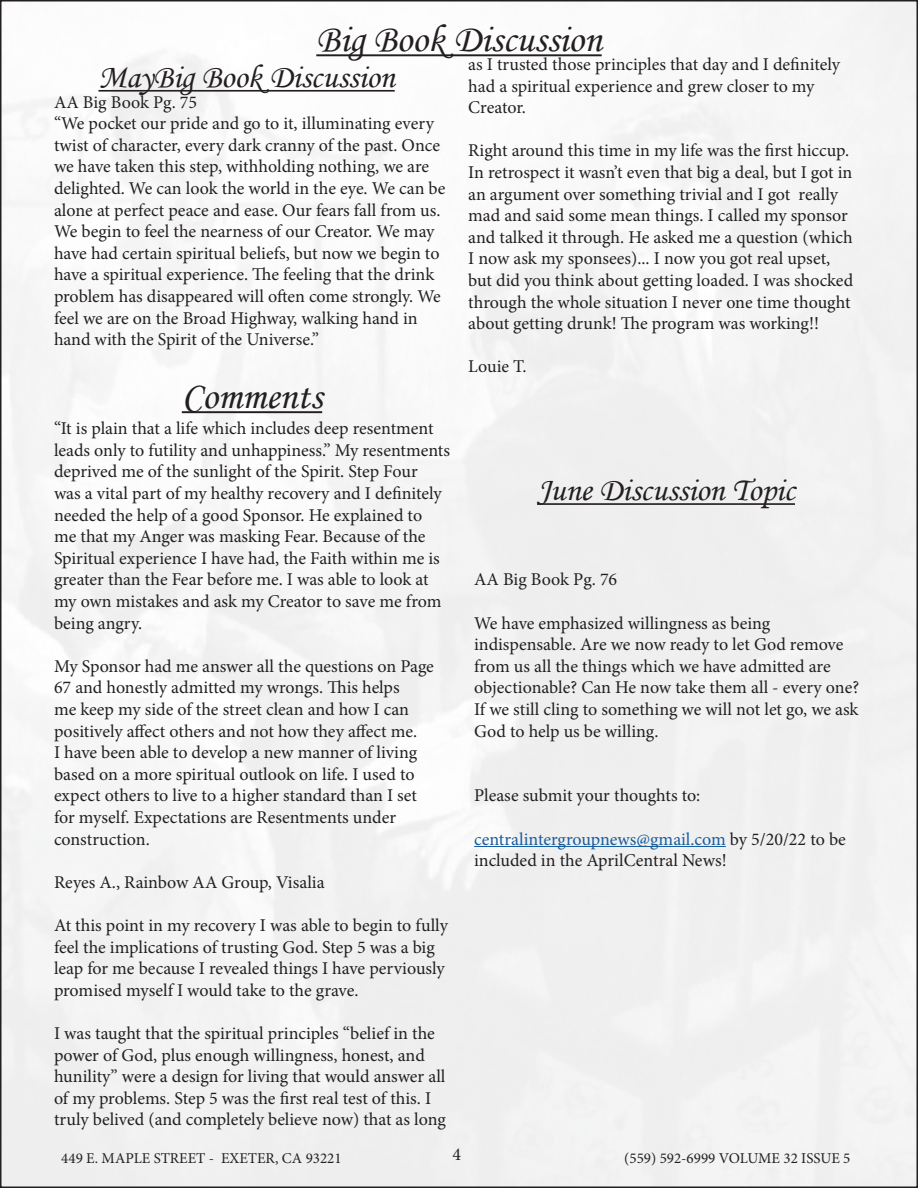
<style>
.page{position:relative;width:918px;height:1188px;background:#fff}
.page>*{position:absolute;margin:0;border:0;box-sizing:border-box;transform-origin:0 0}
.t1{font:39px "Monotype Corsiva";color:#231f20}
.t2{font:33px "Monotype Corsiva";color:#231f20}
.t3{font:18px/21.6px "Minion Pro";letter-spacing:-.005em;color:#231f20}
.t4{font:18px "Minion Pro";color:#175d9e}
.t5{font:15px "Minion Pro";color:#231f20}
.s1{color:#231f20}
</style>
<div class="page">
<hr style="left:316px;top:54px;width:286px;height:2px;background:#231f20">
<hr style="left:182px;top:411px;width:140px;height:2px;background:#231f20">
<hr style="left:98px;top:90px;width:297px;height:2px;background:#231f20">
<hr style="left:537px;top:503px;width:258px;height:2px;background:#231f20">
<hr style="left:474px;top:846px;width:252px;height:1px;background:#175d9e">
<p class="t1" style="left:316px;top:15px;width:287px">Big Book Discussion</p>
<p class="t3" style="left:468px;top:53px;width:373px">as I trusted those principles that day and I definitely had a spiritual experience and grew closer to my<br>Creator.</p>
<p class="t3" style="left:468px;top:140px;width:386px">Right around this time in my life was the first hiccup.<br>In retrospect it wasn’t even that big a deal, but I got in an argument over something trivial and I got really mad and said some mean things. I called my sponsor and talked it through. He asked me a question (which I now ask my sponsees)... I now you got real upset, but did you think about getting loaded. I was shocked through the whole situation I never one time thought about getting drunk! The program was working!!</p>
<p class="t3" style="left:468px;top:356px;width:60px">Louie T.</p>
<p class="t2" style="left:98px;top:57px;width:298px">MayBig Book Discussion</p>
<p class="t3" style="left:54px;top:91px;width:145px">AA Big Book Pg. 75</p>
<p class="t3" style="left:54px;top:113px;width:381px">“We pocket our pride and go to it, illuminating every</p>
<p class="t3" style="left:54px;top:134px;width:388px">twist of character, every dark cranny of the past. Once</p>
<p class="t3" style="left:54px;top:156px;width:377px">we have taken this step, withholding nothing, we are</p>
<p class="t3" style="left:54px;top:178px;width:393px">delighted. We can look the world in the eye. We can be</p>
<p class="t3" style="left:54px;top:199px;width:388px">alone at perfect peace and ease. Our fears fall from us.</p>
<p class="t3" style="left:54px;top:221px;width:382px">We begin to feel the nearness of our Creator. We may</p>
<p class="t3" style="left:54px;top:242px;width:387px">have had certain spiritual beliefs, but now we begin to</p>
<p class="t3" style="left:54px;top:264px;width:382px">have a spiritual experience. The feeling that the drink</p>
<p class="t3" style="left:54px;top:286px;width:388px">problem has disappeared will often come strongly. We</p>
<p class="t3" style="left:54px;top:307px;width:365px">feel we are on the Broad Highway, walking hand in hand with the Spirit of the Universe.”</p>
<p class="t1" style="left:182px;top:372px;width:142px">Comments</p>
<p class="t3" style="left:54px;top:418px;width:398px">“It is plain that a life which includes deep resentment leads only to futility and unhappiness.” My resentments deprived me of the sunlight of the Spirit. Step Four<br>was a vital part of my healthy recovery and I definitely needed the help of a good Sponsor. He explained to<br>me that my Anger was masking Fear. Because of the Spiritual experience I have had, the Faith within me is greater than the Fear before me. I was able to look at my own mistakes and ask my Creator to save me from being angry.</p>
<p class="t3" style="left:54px;top:655px;width:381px">My Sponsor had me answer all the questions on Page 67 and honestly admitted my wrongs. This helps<br>me keep my side of the street clean and how I can positively affect others and not how they affect me.<br>I have been able to develop a new manner of living based on a more spiritual outlook on life. I used to expect others to live to a higher standard than I set for myself. Expectations are Resentments under construction.</p>
<p class="t3" style="left:54px;top:871px;width:272px">Reyes A., Rainbow AA Group, Visalia</p>
<p class="t3" style="left:54px;top:915px;width:396px">At this point in my recovery I was able to begin to fully feel the implications of trusting God. Step 5 was a big leap for me because I revealed things I have perviously promised myself I would take to the grave.</p>
<p class="t3" style="left:54px;top:1023px;width:393px">I was taught that the spiritual principles “belief in the power of God, plus enough willingness, honest, and hunility” were a design for living that would answer all of my problems. Step 5 was the first real test of this. I truly belived (and completely believe now) that as long</p>
<p class="t2" style="left:537px;top:470px;width:260px">June Discussion Topic</p>
<p class="t3" style="left:474px;top:569px;width:145px">AA Big Book Pg. 76</p>
<p class="t3" style="left:474px;top:612px;width:387px">We have emphasized willingness as being indispensable. Are we now ready to let God remove from us all the things which we have admitted are objectionable? Can He now take them all - every one?<br>If we still cling to something we will not let go, we ask God to help us be willing.</p>
<p class="t3" style="left:474px;top:785px;width:228px">Please submit your thoughts to:</p>
<p class="t4" style="left:474px;top:827px;width:373px">centralintergroupnews@gmail.com <span class="s1">by 5/20/22 to be</span></p>
<p class="t3" style="left:474px;top:850px;width:254px">included in the AprilCentral News!</p>
<p class="t3" style="left:452px;top:1144px;width:10px">4</p>
<p class="t5" style="left:61px;top:1148px;width:282px">449 E. MAPLE STREET - EXETER, CA 93221</p>
<p class="t5" style="left:624px;top:1148px;width:228px">(559) 592-6999 VOLUME 32 ISSUE 5</p>
</div>
